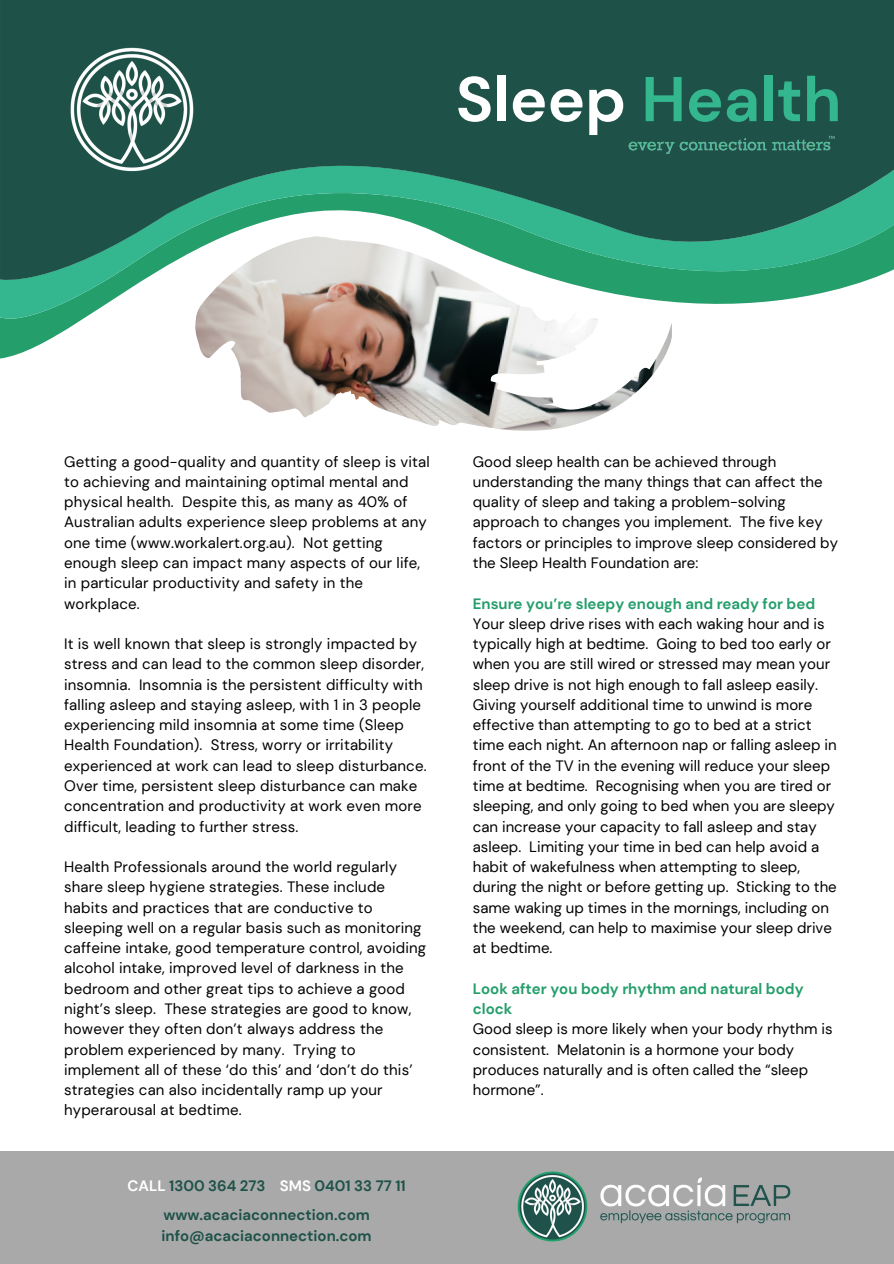
<style>
.page{position:relative;width:894px;height:1264px;background:#fff}
.page>*{position:absolute;margin:0;border:0;box-sizing:border-box;transform-origin:0 0}
.t1{font:700 63px "DM Sans";color:#34b78f}
.t2{font:15px/20.2px "DM Sans";letter-spacing:.01em;color:#000}
.t3{font:700 15px/20.2px "DM Sans";color:#249e6b}
.t4{font:700 15px "DM Sans";color:#1e5248}
.s1{color:#fff}
</style>
<div class="page">
<svg style="left:0;top:333px;width:672px;height:26px"></svg>
<svg style="left:0;top:290px;width:834px;height:43px"></svg>
<svg style="left:0;top:0;width:893px;height:290px;background:#286959"></svg>
<img style="left:64px;top:43px;width:135px;height:133px">
<div style="left:0;top:1151px;width:893px;height:112px;background:#a9a9a9"></div>
<img style="left:517px;top:1171px;width:274px;height:71px">
<div style="left:600px;top:99px;width:258px;height:94px;background:#1e5248"></div>
<img style="left:194px;top:236px;width:477px;height:195px">
<p class="t1" style="left:455px;top:59px;width:387px"><span class="s1">Sleep</span> Health</p>
<p class="t2" style="left:64px;top:451px;width:367px">Getting a good-quality and quantity of sleep is vital to achieving and maintaining optimal mental and physical health. Despite this, as many as 40% of Australian adults experience sleep problems at any one time (www.workalert.org.au). Not getting enough sleep can impact many aspects of our life, in particular productivity and safety in the workplace.</p>
<p class="t2" style="left:64px;top:633px;width:364px">It is well known that sleep is strongly impacted by stress and can lead to the common sleep disorder, insomnia. Insomnia is the persistent difficulty with falling asleep and staying asleep, with 1 in 3 people experiencing mild insomnia at some time (Sleep Health Foundation). Stress, worry or irritability experienced at work can lead to sleep disturbance.<br>Over time, persistent sleep disturbance can make</p>
<p class="t2" style="left:64px;top:796px;width:359px">concentration and productivity at work even more difficult, leading to further stress.</p>
<p class="t2" style="left:64px;top:856px;width:363px">Health Professionals around the world regularly share sleep hygiene strategies. These include habits and practices that are conductive to sleeping well on a regular basis such as monitoring caffeine intake, good temperature control, avoiding alcohol intake, improved level of darkness in the bedroom and other great tips to achieve a good night’s sleep. These strategies are good to know, however they often don’t always address the problem experienced by many. Trying to implement all of these ‘do this’ and ‘don’t do this’ strategies can also incidentally ramp up your hyperarousal at bedtime.</p>
<p class="t4" style="left:127px;top:1175px;width:279px"><span class="s1">CALL</span> 1300 364 273 <span class="s1">SMS</span> 0401 33 77 11</p>
<p class="t4" style="left:163px;top:1204px;width:208px">www.acaciaconnection.com</p>
<p class="t4" style="left:161px;top:1226px;width:211px">info@acaciaconnection.com</p>
<p class="t2" style="left:472px;top:451px;width:366px">Good sleep health can be achieved through understanding the many things that can affect the quality of sleep and taking a problem-solving approach to changes you implement. The five key factors or principles to improve sleep considered by the Sleep Health Foundation are:</p>
<p class="t3" style="left:472px;top:593px;width:344px">Ensure you’re sleepy enough and ready for bed</p>
<p class="t2" style="left:472px;top:613px;width:365px">Your sleep drive rises with each waking hour and is typically high at bedtime. Going to bed too early or when you are still wired or stressed may mean your sleep drive is not high enough to fall asleep easily.<br>Giving yourself additional time to unwind is more effective than attempting to go to bed at a strict time each night. An afternoon nap or falling asleep in front of the TV in the evening will reduce your sleep time at bedtime. Recognising when you are tired or sleeping, and only going to bed when you are sleepy can increase your capacity to fall asleep and stay asleep. Limiting your time in bed can help avoid a habit of wakefulness when attempting to sleep, during the night or before getting up. Sticking to the same waking up times in the mornings, including on the weekend, can help to maximise your sleep drive at bedtime.</p>
<p class="t3" style="left:472px;top:978px;width:332px">Look after you body rhythm and natural body clock</p>
<p class="t2" style="left:472px;top:1019px;width:361px">Good sleep is more likely when your body rhythm is consistent. Melatonin is a hormone your body produces naturally and is often called the “sleep hormone”.</p>
</div>
